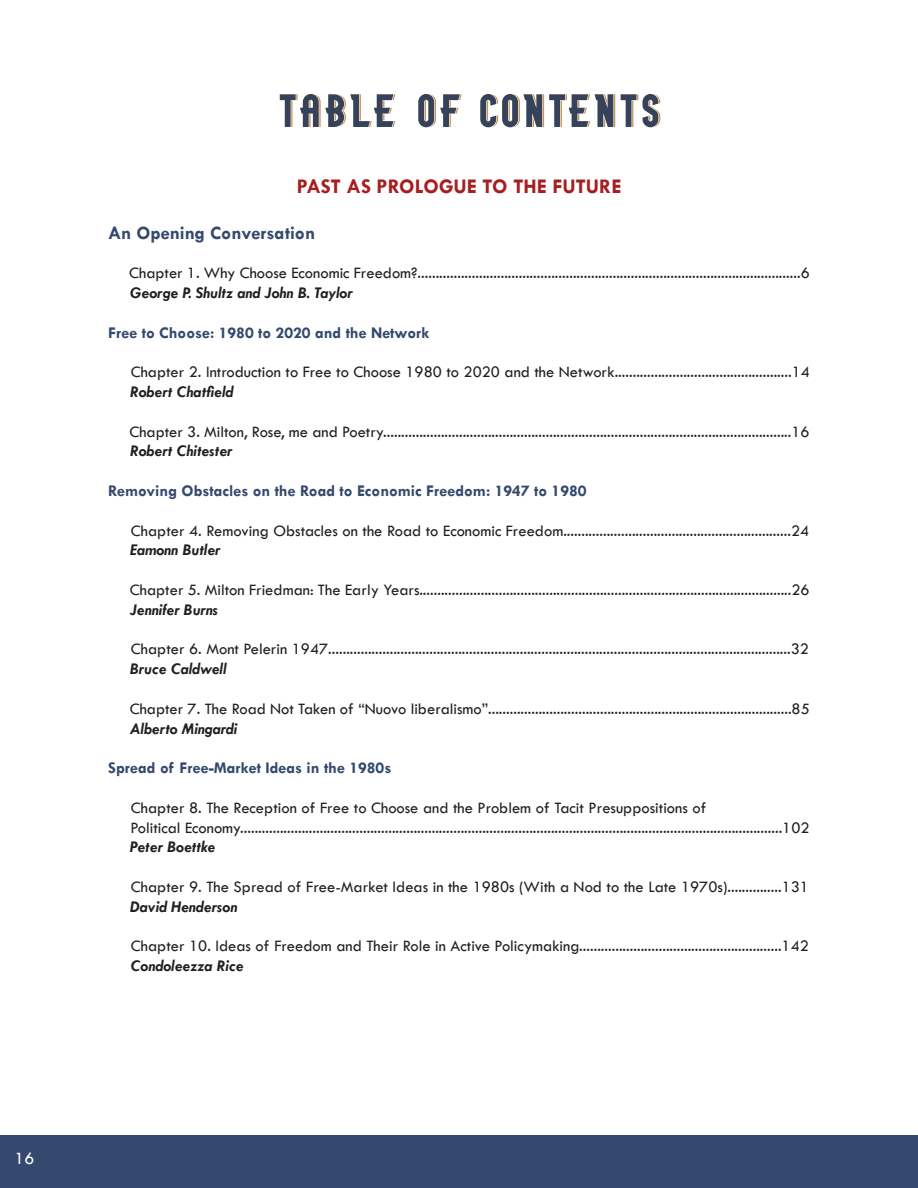
<style>
.page{position:relative;width:918px;height:1188px;background:#fff}
.page>*{position:absolute;margin:0;border:0;box-sizing:border-box;transform-origin:0 0}
.t1{font:700 21px "Tw Cen";color:#a71e21}
.t2{font:700 19.05px "Tw Cen";color:#34496d}
.t3{font:18px "Tw Cen";color:#fff}
.t4{font:16.5px "Tw Cen";color:#231f20}
.t5{font:italic 700 16.5px "Tw Cen";color:#231f20}
.t6{font:700 16.5px "Tw Cen";color:#34496d}
</style>
<div class="page">
<div style="left:0;top:1135px;width:918px;height:53px;background:#34496d"></div>
<svg style="left:621px;top:94px;width:39px;height:33px"></svg>
<svg style="left:418px;top:94px;width:44px;height:33px"></svg>
<svg style="left:480px;top:94px;width:135px;height:33px"></svg>
<svg style="left:280px;top:94px;width:115px;height:33px"></svg>
<p class="t3" style="left:15px;top:1147px;width:21px">16</p>
<p class="t1" style="left:297px;top:174px;width:326px">PAST AS PROLOGUE TO THE FUTURE</p>
<p class="t2" style="left:108px;top:221px;width:209px">An Opening Conversation</p>
<p class="t4" style="left:129px;top:263px;width:682px">Chapter 1. Why Choose Economic Freedom?..........................................................................................................6</p>
<p class="t5" style="left:130px;top:283px;width:224px">George P. Shultz and John B. Taylor</p>
<p class="t6" style="left:108px;top:322px;width:323px">Free to Choose: 1980 to 2020 and the Network</p>
<p class="t4" style="left:131px;top:362px;width:681px">Chapter 2. Introduction to Free to Choose 1980 to 2020 and the Network.................................................14</p>
<p class="t5" style="left:130px;top:382px;width:105px">Robert Chatfield</p>
<p class="t4" style="left:129px;top:421px;width:682px">Chapter 3. Milton, Rose, me and Poetry.................................................................................................................16</p>
<p class="t5" style="left:130px;top:441px;width:104px">Robert Chitester</p>
<p class="t6" style="left:108px;top:481px;width:480px">Removing Obstacles on the Road to Economic Freedom: 1947 to 1980</p>
<p class="t4" style="left:131px;top:520px;width:680px">Chapter 4. Removing Obstacles on the Road to Economic Freedom...............................................................24</p>
<p class="t5" style="left:130px;top:540px;width:92px">Eamonn Butler</p>
<p class="t4" style="left:130px;top:580px;width:681px">Chapter 5. Milton Friedman: The Early Years.......................................................................................................26</p>
<p class="t5" style="left:130px;top:600px;width:89px">Jennifer Burns</p>
<p class="t4" style="left:131px;top:639px;width:680px">Chapter 6. Mont Pelerin 1947................................................................................................................................32</p>
<p class="t5" style="left:130px;top:659px;width:98px">Bruce Caldwell</p>
<p class="t4" style="left:130px;top:699px;width:682px">Chapter 7. The Road Not Taken of “Nuovo liberalismo”....................................................................................85</p>
<p class="t5" style="left:130px;top:718px;width:109px">Alberto Mingardi</p>
<p class="t6" style="left:108px;top:758px;width:285px">Spread of Free-Market Ideas in the 1980s</p>
<p class="t4" style="left:131px;top:798px;width:577px">Chapter 8. The Reception of Free to Choose and the Problem of Tacit Presuppositions of</p>
<p class="t4" style="left:130px;top:817px;width:681px">Political Economy......................................................................................................................................................102</p>
<p class="t5" style="left:130px;top:837px;width:87px">Peter Boettke</p>
<p class="t4" style="left:131px;top:877px;width:680px">Chapter 9. The Spread of Free-Market Ideas in the 1980s (With a Nod to the Late 1970s)...............131</p>
<p class="t5" style="left:130px;top:897px;width:109px">David Henderson</p>
<p class="t4" style="left:131px;top:936px;width:680px">Chapter 10. Ideas of Freedom and Their Role in Active Policymaking........................................................142</p>
<p class="t5" style="left:131px;top:956px;width:114px">Condoleezza Rice</p>
</div>
